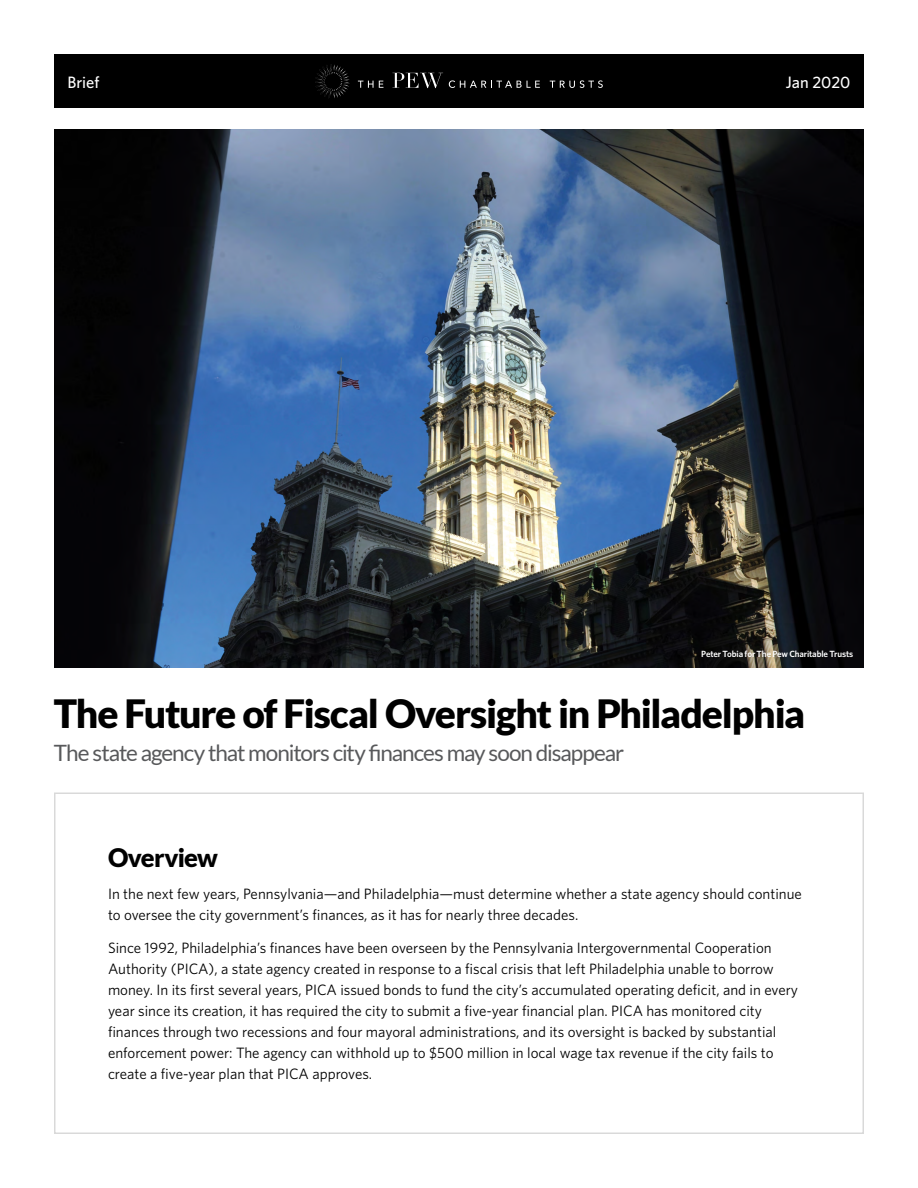
<style>
.page{position:relative;width:918px;height:1188px;background:#fff}
.page>*{position:absolute;margin:0;border:0;box-sizing:border-box;transform-origin:0 0}
.t1{font:900 39px "Lato";letter-spacing:-.03em;color:#000}
.t2{font:900 25.5px "Lato";letter-spacing:-.03em;color:#000}
.t3{font:22.5px "Lato";letter-spacing:-.045em;color:#58595b}
.t4{font:500 16.5px "Whitney";color:#fff}
.t5{font:15px/21px "Whitney";color:#000}
.t6{font:600 9px "Whitney";letter-spacing:-.01em;color:#fff}
</style>
<div class="page">
<img style="left:54px;top:129px;width:810px;height:538px">
<div style="left:54px;top:54px;width:810px;height:54px;background:#000"></div>
<svg style="left:315px;top:64px;width:35px;height:34px"></svg>
<svg style="left:358px;top:81px;width:25px;height:7px"></svg>
<svg style="left:449px;top:80px;width:91px;height:8px"></svg>
<svg style="left:550px;top:80px;width:53px;height:8px"></svg>
<svg style="left:392px;top:73px;width:51px;height:15px"></svg>
<p class="t4" style="left:67px;top:71px;width:34px">Brief</p>
<p class="t4" style="left:786px;top:71px;width:66px">Jan 2020</p>
<p class="t6" style="left:701px;top:648px;width:153px">Peter Tobia for The Pew Charitable Trusts</p>
<h1 class="t1" style="left:54px;top:690px;width:753px">The Future of Fiscal Oversight in Philadelphia</h1>
<h3 class="t3" style="left:54px;top:740px;width:572px">The state agency that monitors city finances may soon disappear</h3>
<h2 class="t2" style="left:108px;top:843px;width:111px">Overview</h2>
<p class="t5" style="left:108px;top:882px;width:695px">In the next few years, Pennsylvania—and Philadelphia—must determine whether a state agency should continue to oversee the city government’s finances, as it has for nearly three decades.</p>
<p class="t5" style="left:108px;top:936px;width:692px">Since 1992, Philadelphia’s finances have been overseen by the Pennsylvania Intergovernmental Cooperation Authority (PICA), a state agency created in response to a fiscal crisis that left Philadelphia unable to borrow money. In its first several years, PICA issued bonds to fund the city’s accumulated operating deficit, and in every year since its creation, it has required the city to submit a five-year financial plan. PICA has monitored city finances through two recessions and four mayoral administrations, and its oversight is backed by substantial enforcement power: The agency can withhold up to $500 million in local wage tax revenue if the city fails to create a five-year plan that PICA approves.</p>
</div>
